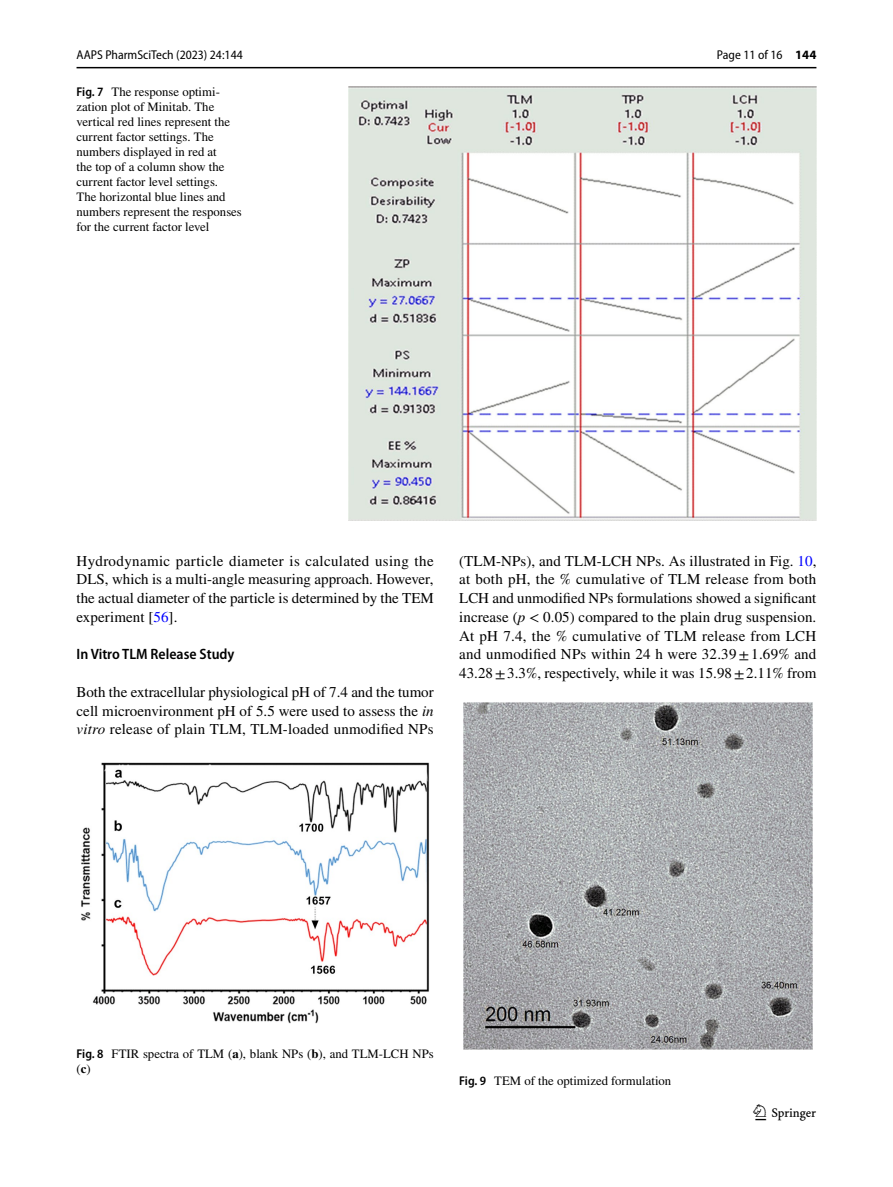
<style>
.page{position:relative;width:893px;height:1187px;background:#fff}
.page>*{position:absolute;margin:0;border:0;box-sizing:border-box;transform-origin:0 0}
.t1{font:22.5px "Springnew Regular 3";color:#000}
.t2{font:15px/18.8px "STIX";letter-spacing:.005em;color:#000;text-align:justify}
.t3{font:600 semi-condensed 15px "Myriad Pro";color:#000}
.t4{font:12.75px/15px "STIX";color:#000}
.t5{font:semi-condensed 12.75px "Myriad Pro";color:#000}
.s1{font-family:"Myriad Pro";font-weight:600;font-stretch:semi-condensed}
.s2{font-weight:700;font-stretch:normal}
.s3{color:#00f}
.s4{font-style:italic}
.s5{font-weight:700}
</style>
<div class="page">
<hr style="left:77px;top:67px;width:739px;height:1px;background:#000">
<img style="left:349px;top:87px;width:467px;height:433px">
<img style="left:81px;top:762px;width:348px;height:261px">
<div style="left:459px;top:703px;width:357px;height:346px;background:linear-gradient(to bottom,#fff,#fff)"></div>
<img style="left:463px;top:703px;width:349px;height:346px">
<p class="t5" style="left:77px;top:48px;width:168px">AAPS PharmSciTech (2023) 24:144</p>
<p class="t4" style="left:77px;top:85px;width:167px"><span class="s1">Fig. 7</span> The response optimi&shy;zation plot of Minitab. The vertical red lines represent the current factor settings. The numbers displayed in red at<br>the top of a column show the current factor level settings.<br>The horizontal blue lines and numbers represent the responses for the current factor level</p>
<p class="t5" style="left:717px;top:48px;width:101px">Page 11 of 16 <span class="s2">144</span></p>
<p class="t2" style="left:77px;top:552px;width:359px">Hydrodynamic particle diameter is calculated using the DLS, which is a multi-angle measuring approach. However, the actual diameter of the particle is determined by the TEM experiment [<span class="s3">56</span>].</p>
<p class="t3" style="left:77px;top:646px;width:159px">In Vitro TLM Release Study</p>
<p class="t2" style="left:77px;top:683px;width:359px">Both the extracellular physiological pH of 7.4 and the tumor cell microenvironment pH of 5.5 were used to assess the <span class="s4">in vitro</span> release of plain TLM, TLM-loaded unmodified NPs</p>
<p class="t2" style="left:459px;top:552px;width:359px">(TLM-NPs), and TLM-LCH NPs. As illustrated in Fig. <span class="s3">10</span>, at both pH, the % cumulative of TLM release from both LCH and unmodified NPs formulations showed a significant increase (<span class="s4">p</span> &lt; 0.05) compared to the plain drug suspension.<br>At pH 7.4, the % cumulative of TLM release from LCH and unmodified NPs within 24 h were 32.39±1.69% and 43.28±3.3%, respectively, while it was 15.98±2.11% from</p>
<p class="t4" style="left:77px;top:1047px;width:359px"><span class="s1">Fig. 8</span> FTIR spectra of TLM (<span class="s5">a</span>), blank NPs (<span class="s5">b</span>), and TLM-LCH NPs (<span class="s5">c</span>)</p>
<p class="t4" style="left:459px;top:1073px;width:214px"><span class="s1">Fig. 9</span> TEM of the optimized formulation</p>
<h1 class="t1" style="left:755px;top:1104px;width:62px">1 3</h1>
</div>
